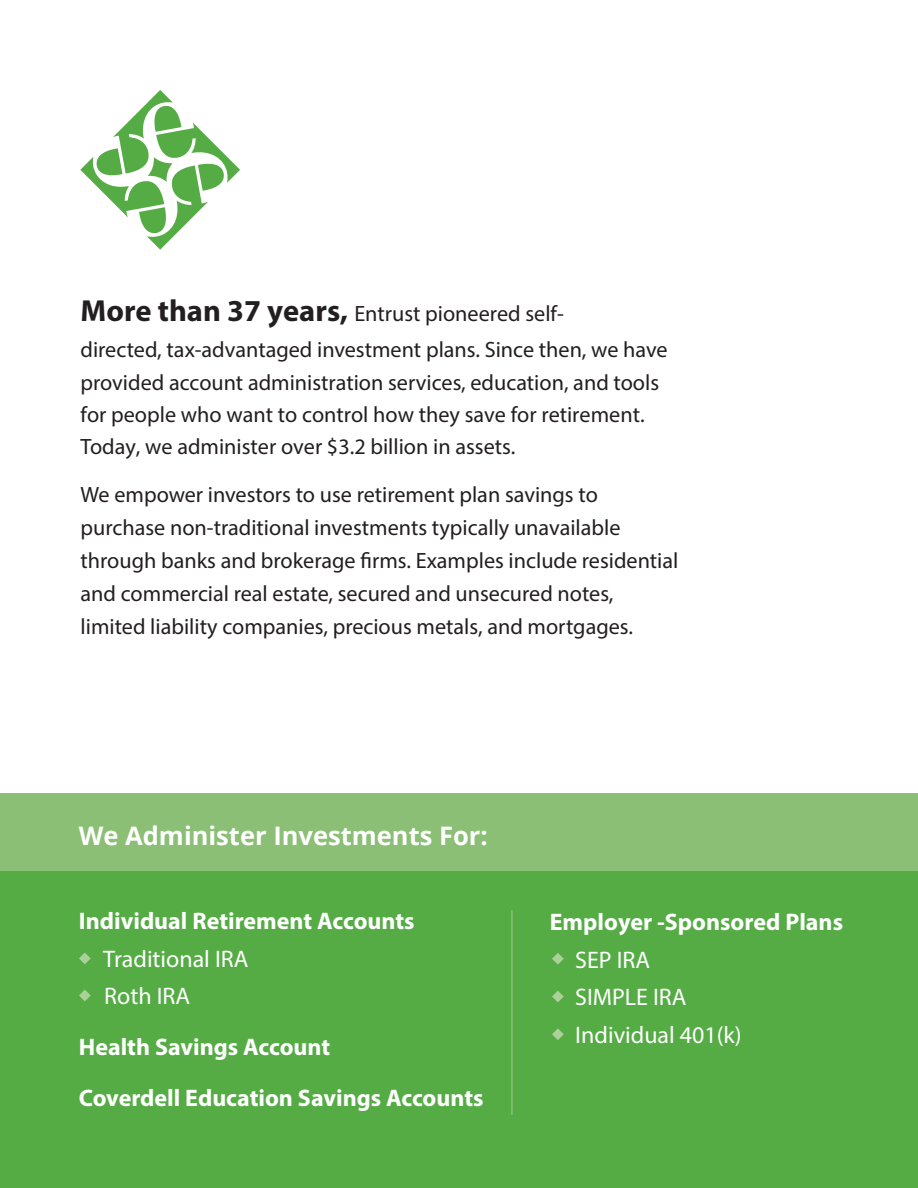
<style>
.page{position:relative;width:918px;height:1188px;background:#fff}
.page>*{position:absolute;margin:0;border:0;box-sizing:border-box;transform-origin:0 0}
.t1{font:700 25.5px "Open Sans";color:#fff}
.t2{font:700 24px "Myriad Pro";color:#fff}
.t3{font:24px "Myriad Pro";color:#fff}
.t4{font:22.2px/33px "Myriad Pro";color:#231f20}
.s1{font-weight:700;font-size:30.6px}
</style>
<div class="page">
<div style="left:0;top:794px;width:918px;height:394px;background:#55ac45"></div>
<div style="left:0;top:794px;width:918px;height:77px;background:#8bbf75"></div>
<svg style="left:80px;top:90px;width:160px;height:160px"></svg>
<svg style="left:79px;top:953px;width:12px;height:11px"></svg>
<svg style="left:79px;top:990px;width:12px;height:11px"></svg>
<hr style="left:511px;top:910px;width:2px;height:205px;background:#8bbf75">
<svg style="left:552px;top:953px;width:12px;height:12px"></svg>
<svg style="left:552px;top:991px;width:12px;height:11px"></svg>
<svg style="left:552px;top:1028px;width:12px;height:12px"></svg>
<p class="t4" style="left:81px;top:295px;width:589px;line-height:36.2px"><span class="s1">More than 37 years,</span> Entrust pioneered self-<br>directed, tax-advantaged investment plans. Since then, we have</p>
<p class="t4" style="left:81px;top:366px;width:580px;line-height:32.2px">provided account administration services, education, and tools for people who want to control how they save for retirement.<br>Today, we administer over $3.2 billion in assets.</p>
<p class="t4" style="left:81px;top:478px;width:599px">We empower investors to use retirement plan savings to purchase non-traditional investments typically unavailable through banks and brokerage firms. Examples include residential and commercial real estate, secured and unsecured notes, limited liability companies, precious metals, and mortgages.</p>
<p class="t1" style="left:79px;top:817px;width:410px">We Administer Investments For:</p>
<p class="t2" style="left:79px;top:906px;width:337px">Individual Retirement Accounts</p>
<p class="t3" style="left:103px;top:944px;width:147px">Traditional IRA</p>
<p class="t3" style="left:104px;top:982px;width:87px">Roth IRA</p>
<p class="t2" style="left:79px;top:1032px;width:253px">Health Savings Account</p>
<p class="t2" style="left:79px;top:1083px;width:406px">Coverdell Education Savings Accounts</p>
<p class="t2" style="left:550px;top:906px;width:295px">Employer -Sponsored Plans</p>
<p class="t3" style="left:575px;top:945px;width:76px">SEP IRA</p>
<p class="t3" style="left:575px;top:982px;width:113px">SIMPLE IRA</p>
<p class="t3" style="left:575px;top:1020px;width:168px">Individual 401(k)</p>
</div>
